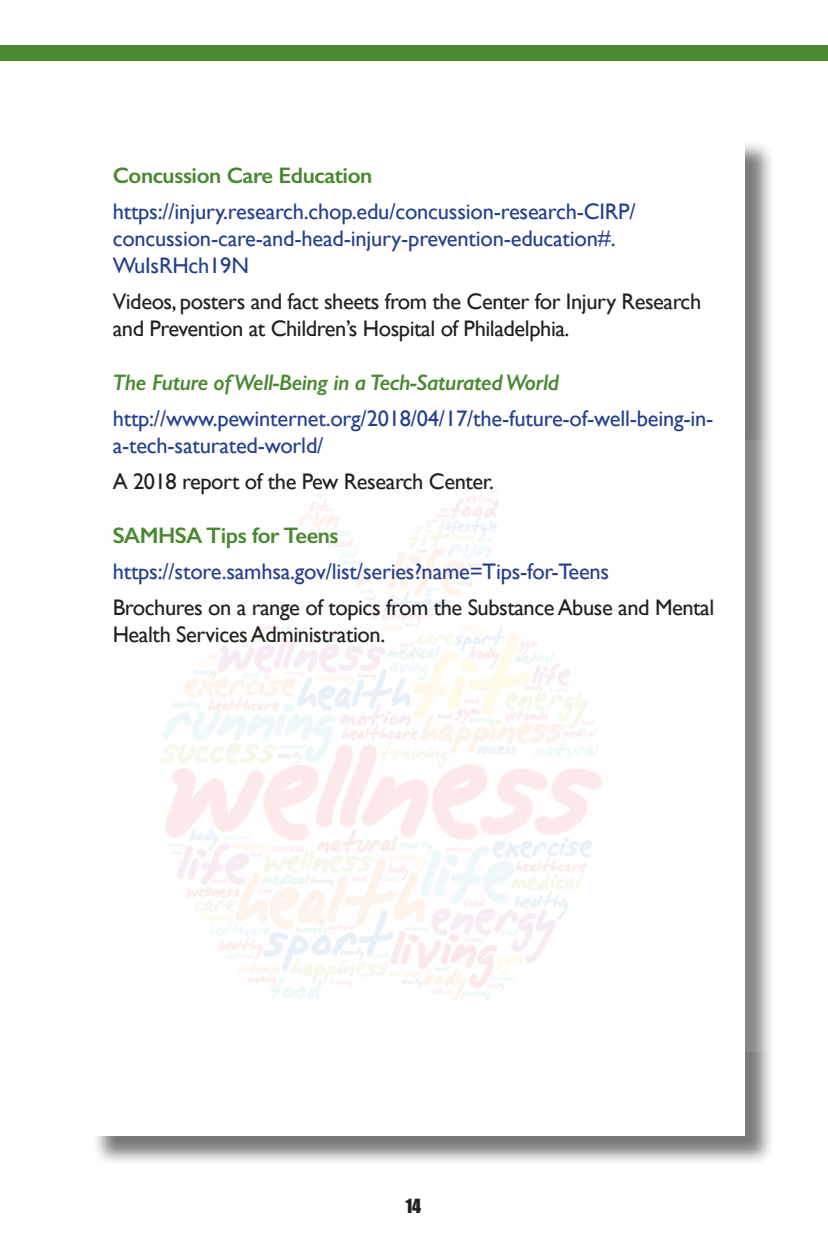
<style>
.page{position:relative;width:828px;height:1260px;background:#fff}
.page>*{position:absolute;margin:0;border:0;box-sizing:border-box;transform-origin:0 0}
.PLAIN_TEXT{font:22.4px/27px "Gill Sans";letter-spacing:-.01em;color:#253f8e}
.PLAIN_TEXT-2{font:22.4px/27px "Gill Sans";letter-spacing:-.02em;color:#231f20}
.PLAIN_TEXT-3{font:italic 600 22.4px "Gill Sans";letter-spacing:-.02em;color:#498930}
.PLAIN_TEXT-4{font:600 22.4px "Gill Sans";letter-spacing:-.02em;color:#498930}
.t1{font:18px "Impact";color:#231f20}
</style>
<div class="page">
<div style="left:0;top:45px;width:828px;height:16px;background:#498930"></div>
<div style="left:92px;top:140px;width:683px;height:1026px;background:#231f20;opacity:.75"></div>
<div style="left:88px;top:136px;width:656px;height:999px;background:#fff"></div>
<img style="left:159px;top:439px;width:616px;height:616px">
<p class="PLAIN_TEXT-4" style="left:113px;top:162px;width:261px">Concussion Care Education</p>
<p class="PLAIN_TEXT" style="left:113px;top:198px;width:525px">https://injury.research.chop.edu/concussion-research-CIRP/ concussion-care-and-head-injury-prevention-education#.<br>WuIsRHch19N</p>
<p class="PLAIN_TEXT-2" style="left:113px;top:288px;width:590px">Videos, posters and fact sheets from the Center for Injury Research and Prevention at Children’s Hospital of Philadelphia.</p>
<p class="PLAIN_TEXT-3" style="left:113px;top:369px;width:448px">The Future of Well-Being in a Tech-Saturated World</p>
<p class="PLAIN_TEXT" style="left:113px;top:405px;width:602px">http://www.pewinternet.org/2018/04/17/the-future-of-well-being-in&shy;a-tech-saturated-world/</p>
<p class="PLAIN_TEXT-2" style="left:113px;top:468px;width:383px">A 2018 report of the Pew Research Center.</p>
<p class="PLAIN_TEXT-4" style="left:113px;top:522px;width:227px">SAMHSA Tips for Teens</p>
<p class="PLAIN_TEXT" style="left:113px;top:558px;width:498px">https://store.samhsa.gov/list/series?name=Tips-for-Teens</p>
<p class="PLAIN_TEXT-2" style="left:113px;top:594px;width:603px">Brochures on a range of topics from the Substance Abuse and Mental<br>Health Services Administration.</p>
<p class="t1" style="left:405px;top:1195px;width:17px">14</p>
</div>
